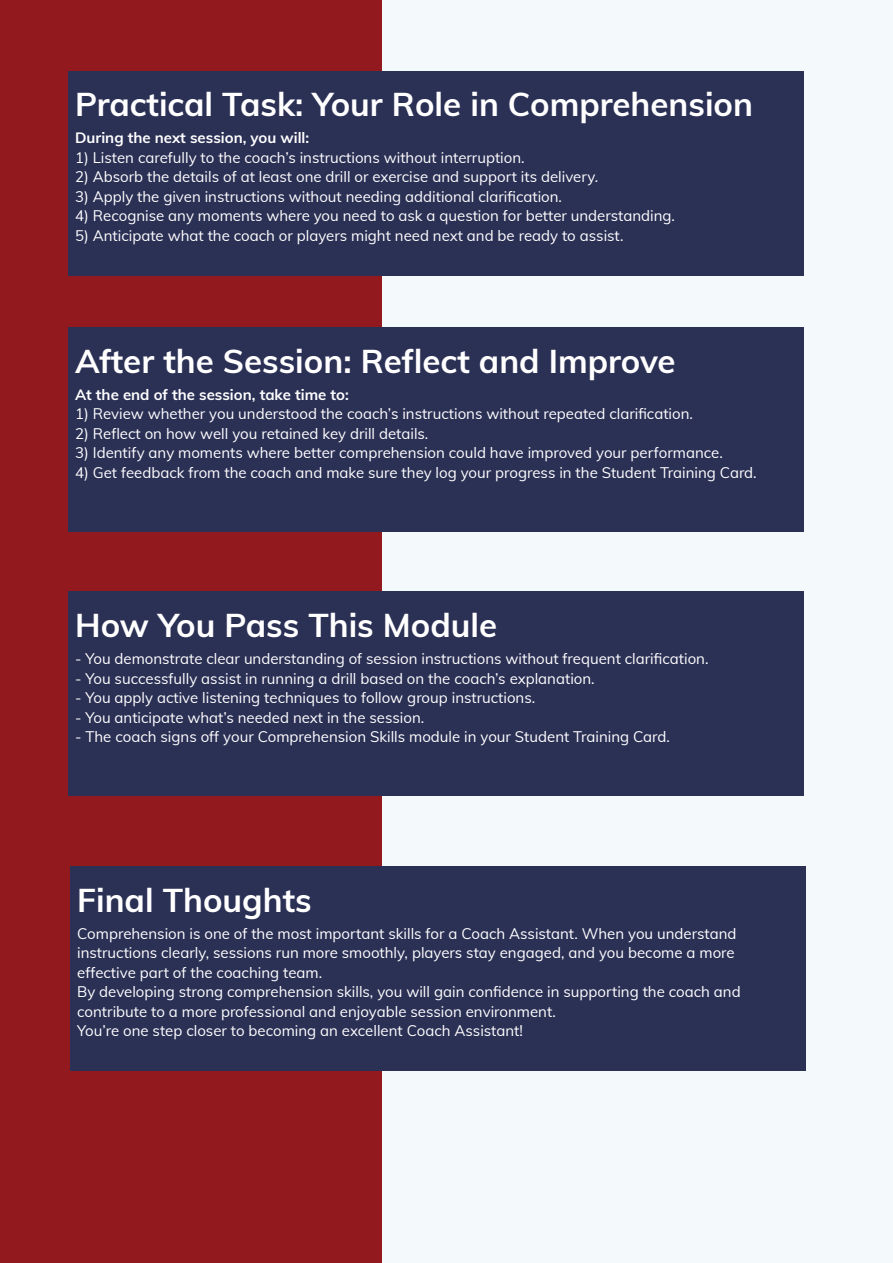
<style>
.page{position:relative;width:893px;height:1263px;background:#f4fafc}
.page>*{position:absolute;margin:0;border:0;box-sizing:border-box;transform-origin:0 0}
.Muli_Bold_25_28_Left{font:700 33px "Muli";color:#fff}
.Muli_Reg_10_13_Left{font:15px/19.5px "Muli";color:#fff}
.Muli_Reg_10_13_Left-2{font:700 15px "Muli";color:#fff}
</style>
<div class="page">
<div style="left:0;top:0;width:381px;height:1263px;background:#92191e"></div>
<div style="left:68px;top:71px;width:736px;height:204px;background:#2b3055"></div>
<div style="left:68px;top:327px;width:736px;height:205px;background:#2b3055"></div>
<div style="left:68px;top:592px;width:736px;height:204px;background:#2b3055"></div>
<div style="left:70px;top:866px;width:736px;height:205px;background:#2b3055"></div>
<p class="Muli_Bold_25_28_Left" style="left:75px;top:80px;width:679px">Practical Task: Your Role in Comprehension</p>
<p class="Muli_Reg_10_13_Left-2" style="left:75px;top:127px;width:236px">During the next session, you will:</p>
<p class="Muli_Reg_10_13_Left" style="left:75px;top:147px;width:451px">1️) Listen carefully to the coach’s instructions without interruption.</p>
<p class="Muli_Reg_10_13_Left" style="left:75px;top:166px;width:525px">2) Absorb the details of at least one drill or exercise and support its delivery.</p>
<p class="Muli_Reg_10_13_Left" style="left:75px;top:186px;width:488px">3️) Apply the given instructions without needing additional clarification.</p>
<p class="Muli_Reg_10_13_Left" style="left:75px;top:205px;width:601px">4️) Recognise any moments where you need to ask a question for better understanding.</p>
<p class="Muli_Reg_10_13_Left" style="left:75px;top:225px;width:550px">5️) Anticipate what the coach or players might need next and be ready to assist.</p>
<p class="Muli_Bold_25_28_Left" style="left:75px;top:337px;width:602px">After the Session: Reflect and Improve</p>
<p class="Muli_Reg_10_13_Left-2" style="left:75px;top:383px;width:275px">At the end of the session, take time to:</p>
<p class="Muli_Reg_10_13_Left" style="left:75px;top:403px;width:619px">1) Review whether you understood the coach’s instructions without repeated clarification.</p>
<p class="Muli_Reg_10_13_Left" style="left:75px;top:423px;width:355px">2) Reflect on how well you retained key drill details.</p>
<p class="Muli_Reg_10_13_Left" style="left:75px;top:442px;width:649px">3) Identify any moments where better comprehension could have improved your performance.</p>
<p class="Muli_Reg_10_13_Left" style="left:75px;top:462px;width:683px">4) Get feedback from the coach and make sure they log your progress in the Student Training Card.</p>
<p class="Muli_Bold_25_28_Left" style="left:75px;top:601px;width:424px">How You Pass This Module</p>
<p class="Muli_Reg_10_13_Left" style="left:75px;top:648px;width:635px">- You demonstrate clear understanding of session instructions without frequent clarification.</p>
<p class="Muli_Reg_10_13_Left" style="left:75px;top:668px;width:521px">- You successfully assist in running a drill based on the coach’s explanation.</p>
<p class="Muli_Reg_10_13_Left" style="left:75px;top:687px;width:462px">- You apply active listening techniques to follow group instructions.</p>
<p class="Muli_Reg_10_13_Left" style="left:75px;top:707px;width:351px">- You anticipate what’s needed next in the session.</p>
<p class="Muli_Reg_10_13_Left" style="left:75px;top:726px;width:596px">- The coach signs off your Comprehension Skills module in your Student Training Card.</p>
<p class="Muli_Bold_25_28_Left" style="left:77px;top:875px;width:236px">Final Thoughts</p>
<p class="Muli_Reg_10_13_Left" style="left:77px;top:923px;width:661px">Comprehension is one of the most important skills for a Coach Assistant. When you understand instructions clearly, sessions run more smoothly, players stay engaged, and you become a more effective part of the coaching team.</p>
<p class="Muli_Reg_10_13_Left" style="left:77px;top:981px;width:665px">By developing strong comprehension skills, you will gain confidence in supporting the coach and contribute to a more professional and enjoyable session environment.</p>
<p class="Muli_Reg_10_13_Left" style="left:77px;top:1020px;width:447px">You’re one step closer to becoming an excellent Coach Assistant!</p>
</div>
